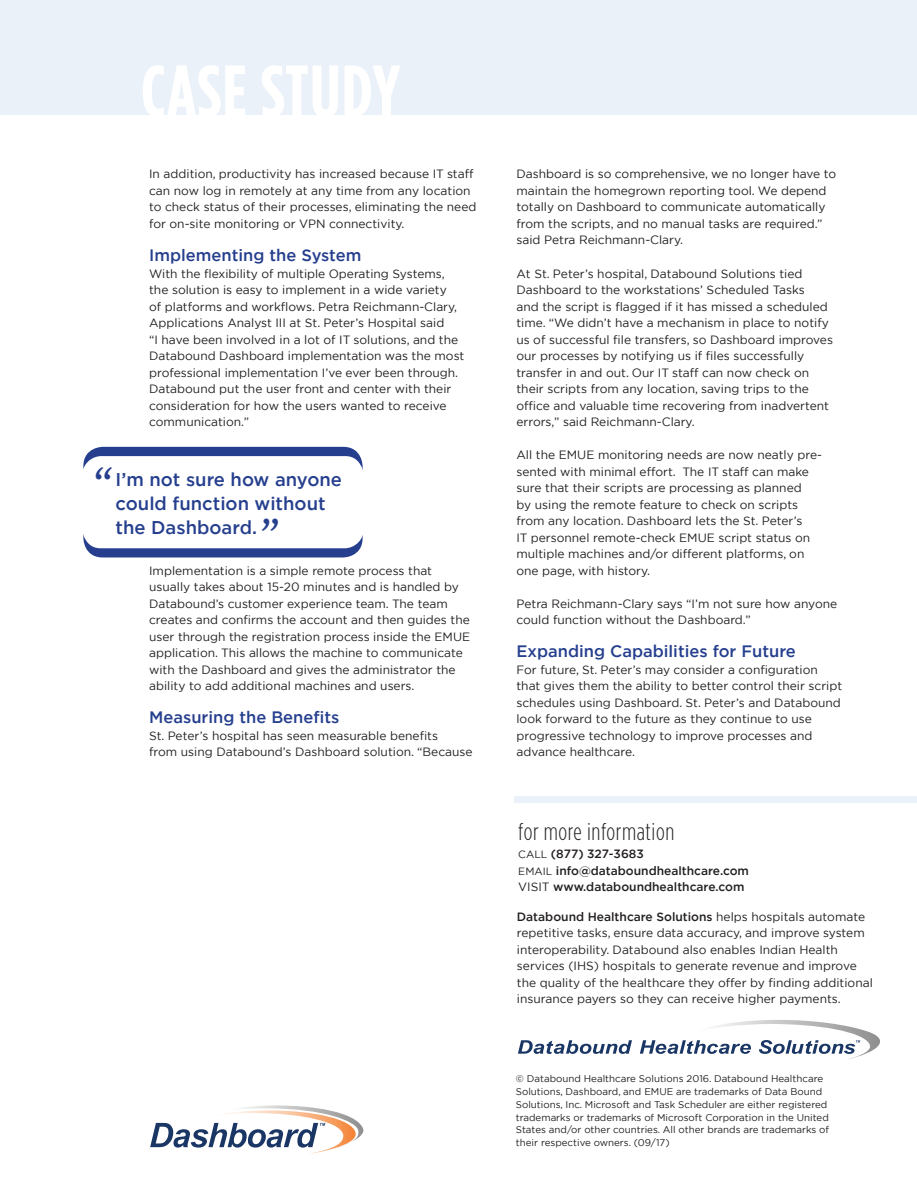
<style>
.page{position:relative;width:917px;height:1190px;background:#fff}
.page>*{position:absolute;margin:0;border:0;box-sizing:border-box;transform-origin:0 0}
.t1{font:700 73.5px "Gotham Condensed";letter-spacing:.015em;color:#fff}
.t2{font:500 45.15px "Archer";color:#253f8e}
.t3{font:300 24px "Gotham Condensed";letter-spacing:.025em;color:#231f20}
.t4{font:500 18.45px/24px "Gotham";color:#253f8e}
.t5{font:500 16.5px "Gotham";color:#253f8e}
.t6{font:12px/16.5px "Gotham";color:#231f20}
.t7{font:500 12px/16.5px "Gotham";color:#231f20}
.t8{font:9.75px/12.8px "Gotham";color:#231f20}
.s1{font-weight:400;font-size:10.5px}
.s2{font-weight:400}
.s3{font-weight:500}
</style>
<div class="page">
<div style="left:0;top:0;width:917px;height:115px;background:#eaf1f9"></div>
<div style="left:514px;top:796px;width:403px;height:7px;background:#eaf1f9"></div>
<div style="left:83px;top:447px;width:279px;height:110px;background:#253f8e;border-radius:19px"></div>
<div style="left:83px;top:456px;width:280px;height:92px;background:#fff"></div>
<svg style="left:150px;top:1105px;width:214px;height:49px"></svg>
<img style="left:687px;top:1020px;width:193px;height:40px">
<svg style="left:518px;top:1039px;width:342px;height:14px"></svg>
<p class="t1" style="left:141px;top:50px;width:261px">CASE STUDY</p>
<p class="t6" style="left:149px;top:166px;width:329px">In addition, productivity has increased because IT staff can now log in remotely at any time from any location to check status of their processes, eliminating the need for on-site monitoring or VPN connectivity.</p>
<p class="t5" style="left:149px;top:244px;width:214px">Implementing the System</p>
<p class="t6" style="left:149px;top:265px;width:317px">With the flexibility of multiple Operating Systems, the solution is easy to implement in a wide variety<br>of platforms and workflows. Petra Reichmann-Clary, Applications Analyst III at St. Peter’s Hospital said<br>“I have been involved in a lot of IT solutions, and the Databound Dashboard implementation was the most professional implementation I’ve ever been through.<br>Databound put the user front and center with their consideration for how the users wanted to receive communication.”</p>
<p class="t2" style="left:94px;top:454px;width:20px">“</p>
<p class="t4" style="left:116px;top:467px;width:228px">I’m not sure how anyone could function without the Dashboard.</p>
<p class="t2" style="left:279px;top:543px;width:20px;rotate:-180deg">“</p>
<p class="t6" style="left:149px;top:562px;width:322px">Implementation is a simple remote process that usually takes about 15-20 minutes and is handled by Databound’s customer experience team. The team creates and confirms the account and then guides the user through the registration process inside the EMUE application. This allows the machine to communicate with the Dashboard and gives the administrator the ability to add additional machines and users.</p>
<p class="t5" style="left:149px;top:706px;width:192px">Measuring the Benefits</p>
<p class="t6" style="left:149px;top:727px;width:325px">St. Peter’s hospital has seen measurable benefits<br>from using Databound’s Dashboard solution. “Because</p>
<p class="t6" style="left:516px;top:166px;width:321px">Dashboard is so comprehensive, we no longer have to maintain the homegrown reporting tool. We depend totally on Dashboard to communicate automatically from the scripts, and no manual tasks are required.” said Petra Reichmann-Clary.</p>
<p class="t6" style="left:516px;top:265px;width:318px">At St. Peter’s hospital, Databound Solutions tied Dashboard to the workstations’ Scheduled Tasks<br>and the script is flagged if it has missed a scheduled time. “We didn’t have a mechanism in place to notify us of successful file transfers, so Dashboard improves our processes by notifying us if files successfully transfer in and out. Our IT staff can now check on their scripts from any location, saving trips to the office and valuable time recovering from inadvertent errors,” said Reichmann-Clary.</p>
<p class="t6" style="left:516px;top:446px;width:307px">All the EMUE monitoring needs are now neatly pre&shy;sented with minimal effort. The IT staff can make sure that their scripts are processing as planned<br>by using the remote feature to check on scripts from any location. Dashboard lets the St. Peter’s<br>IT personnel remote-check EMUE script status on multiple machines and/or different platforms, on one page, with history.</p>
<p class="t6" style="left:516px;top:595px;width:322px">Petra Reichmann-Clary says “I’m not sure how anyone could function without the Dashboard.”</p>
<p class="t5" style="left:516px;top:640px;width:281px">Expanding Capabilities for Future</p>
<p class="t6" style="left:516px;top:661px;width:327px">For future, St. Peter’s may consider a configuration that gives them the ability to better control their script schedules using Dashboard. St. Peter’s and Databound look forward to the future as they continue to use progressive technology to improve processes and advance healthcare.</p>
<p class="t3" style="left:518px;top:819px;width:157px">for more information</p>
<p class="t7" style="left:518px;top:845px;width:232px"><span class="s1">CALL</span> (877) 327-3683<br><span class="s1">EMAIL</span> info@databoundhealthcare.com<br><span class="s2">VISIT</span> www.databoundhealthcare.com</p>
<p class="t6" style="left:517px;top:907px;width:357px"><span class="s3">Databound Healthcare Solutions</span> helps hospitals automate repetitive tasks, ensure data accuracy, and improve system interoperability. Databound also enables Indian Health services (IHS) hospitals to generate revenue and improve the quality of the healthcare they offer by finding additional insurance payers so they can receive higher payments.</p>
<p class="t8" style="left:516px;top:1072px;width:315px">© Databound Healthcare Solutions 2016. Databound Healthcare Solutions, Dashboard, and EMUE are trademarks of Data Bound Solutions, Inc. Microsoft and Task Scheduler are either registered trademarks or trademarks of Microsoft Corporation in the United States and/or other countries. All other brands are trademarks of their respective owners. (09/17)</p>
</div>
